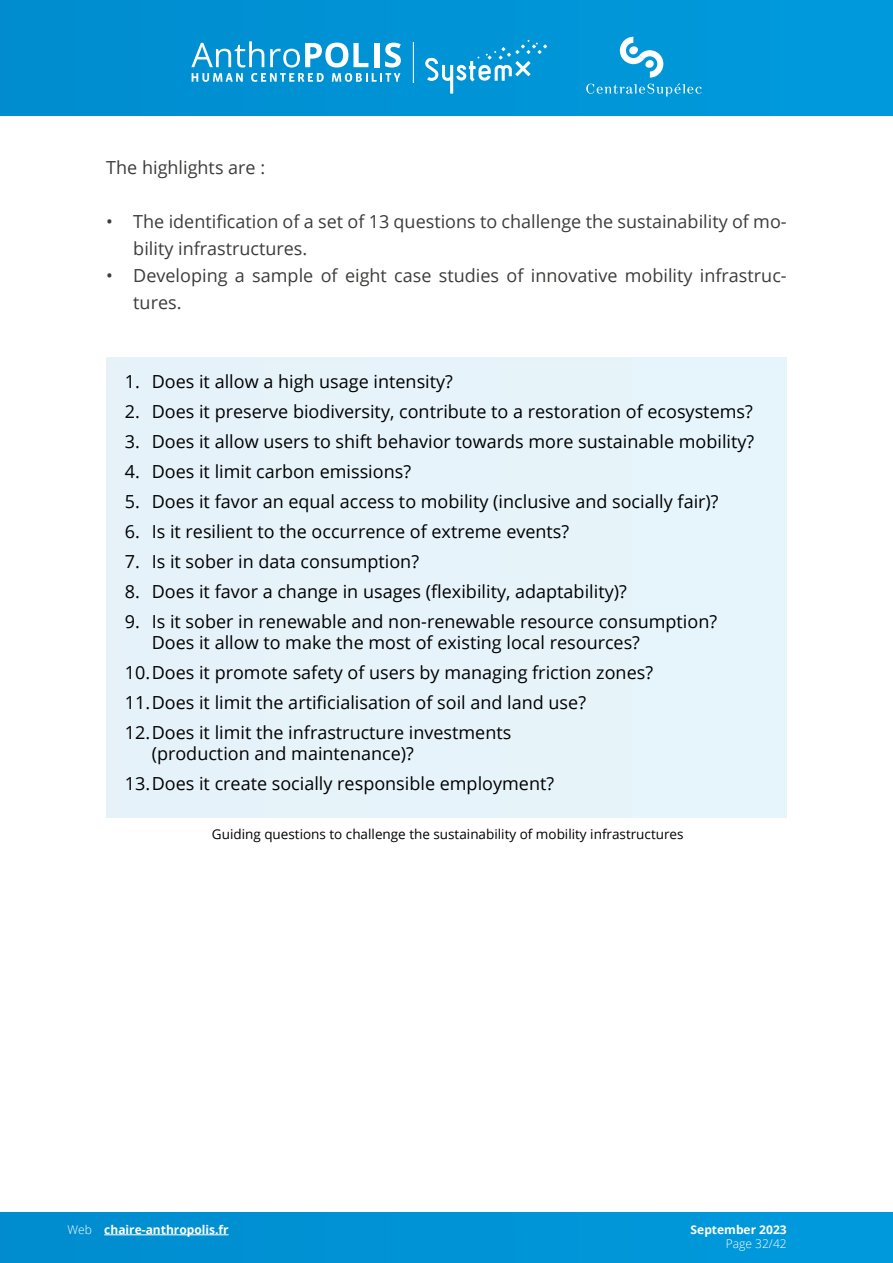
<style>
.page{position:relative;width:893px;height:1263px;background:#fff}
.page>*{position:absolute;margin:0;border:0;box-sizing:border-box;transform-origin:0 0}
.t1{font:18px/30px "Open Sans";color:#000}
.t2{font:18px/27px "Open Sans";color:#3c3c3b}
.t3{font:13.5px "Open Sans";color:#000}
.t4{font:700 12px "Open Sans";color:#fff}
.t5{font:300 12px "Open Sans";color:#fff}
.s1{font-weight:300}
</style>
<div class="page">
<div style="left:0;top:1212px;width:893px;height:51px;background:#0093d6"></div>
<hr style="left:104px;top:1234px;width:125px;height:1px;background:#fff">
<div style="left:0;top:0;width:893px;height:115px;background:#0093d5"></div>
<svg style="left:425px;top:40px;width:122px;height:54px"></svg>
<hr style="left:413px;top:42px;width:1px;height:41px;background:#fff">
<svg style="left:191px;top:41px;width:210px;height:41px"></svg>
<svg style="left:586px;top:37px;width:116px;height:59px"></svg>
<div style="left:106px;top:357px;width:681px;height:461px;background:#e6f3fa"></div>
<p class="t2" style="left:106px;top:153px;width:160px">The highlights are :</p>
<p class="t2" style="left:133px;top:207px;width:655px;text-indent:-27px">• The identification of a set of 13 questions to challenge the sustainability of mo&shy;bility infrastructures.</p>
<p class="t2" style="left:133px;top:261px;width:655px;text-indent:-27px">• Developing a sample of eight case studies of innovative mobility infrastruc&shy;tures.</p>
<p class="t1" style="left:125px;top:366px;width:330px">1. Does it allow a high usage intensity?</p>
<p class="t1" style="left:125px;top:396px;width:630px">2. Does it preserve biodiversity, contribute to a restoration of ecosystems?</p>
<p class="t1" style="left:125px;top:426px;width:631px">3. Does it allow users to shift behavior towards more sustainable mobility?</p>
<p class="t1" style="left:125px;top:456px;width:288px">4. Does it limit carbon emissions?</p>
<p class="t1" style="left:125px;top:486px;width:595px">5. Does it favor an equal access to mobility (inclusive and socially fair)?</p>
<p class="t1" style="left:125px;top:516px;width:446px">6. Is it resilient to the occurrence of extreme events?</p>
<p class="t1" style="left:125px;top:546px;width:296px">7. Is it sober in data consumption?</p>
<p class="t1" style="left:125px;top:576px;width:504px">8. Does it favor a change in usages (flexibility, adaptability)?</p>
<p class="t1" style="left:152px;top:610px;width:567px;line-height:21px;text-indent:-27px">9. Is it sober in renewable and non-renewable resource consumption?<br>Does it allow to make the most of existing local resources?</p>
<p class="t1" style="left:125px;top:657px;width:530px">10.Does it promote safety of users by managing friction zones?<br>11.Does it limit the artificialisation of soil and land use?<br>12.Does it limit the infrastructure investments</p>
<p class="t1" style="left:125px;top:738px;width:431px;text-indent:27px">(production and maintenance)?<br>13.Does it create socially responsible employment?</p>
<p class="t3" style="left:212px;top:825px;width:473px">Guiding questions to challenge the sustainability of mobility infrastructures</p>
<p class="t4" style="left:67px;top:1221px;width:163px"><span class="s1">Web</span> chaire-anthropolis.fr</p>
<p class="t4" style="left:691px;top:1221px;width:98px">September 2023</p>
<p class="t5" style="left:726px;top:1236px;width:62px">Page 32/42</p>
</div>
